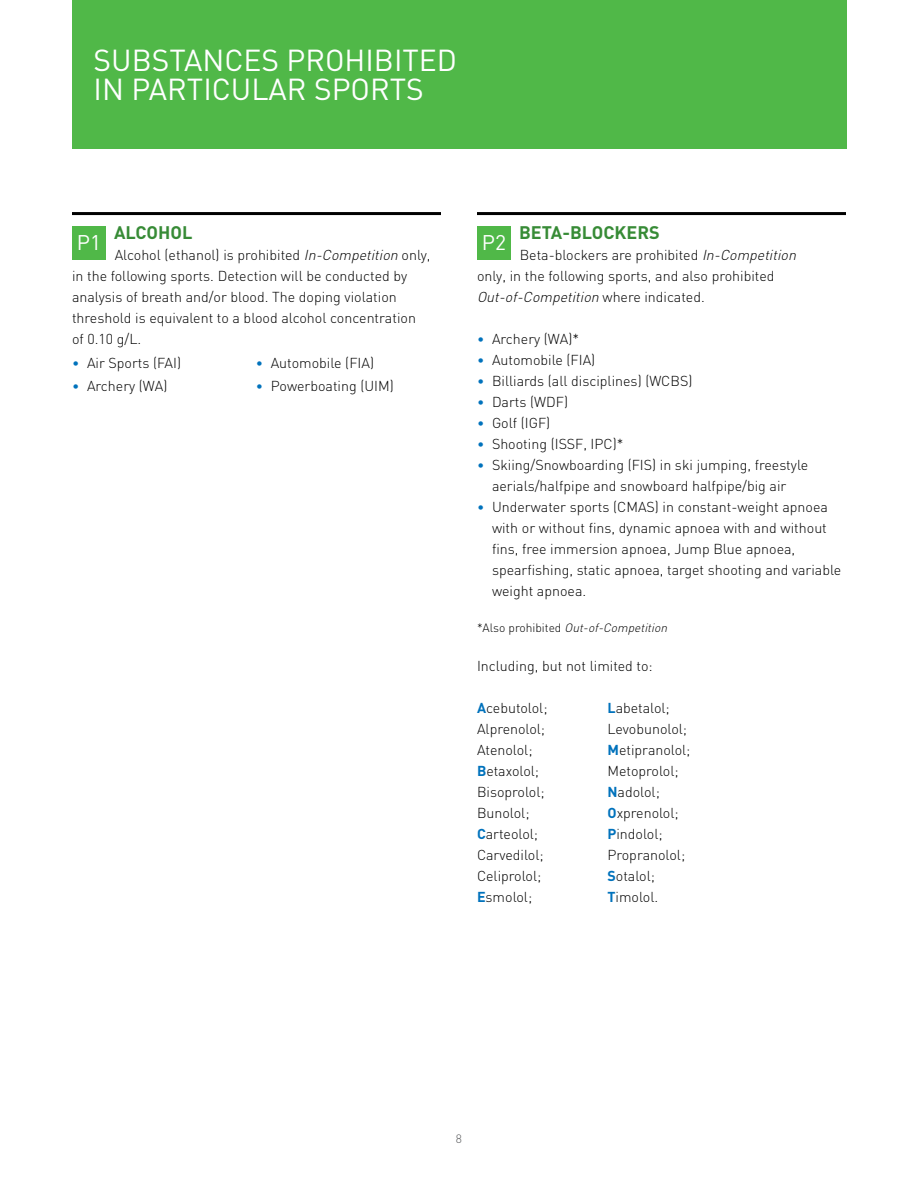
<style>
.page{position:relative;width:918px;height:1188px;background:#fff}
.page>*{position:absolute;margin:0;border:0;box-sizing:border-box;transform-origin:0 0}
.t1{font:30px/28.5px "DIN";color:#fff}
.t2{font:21px "DIN";color:#fff}
.t3{font:700 18px "DIN";color:#378b36}
.t4{font:300 14.25px/21px "DIN";color:#000}
.t5{font:italic 300 12px "DIN";color:#000}
.t6{font:300 12px "DIN";color:#58595b}
.s1{font-style:italic}
.s2{font-size:13.5px;color:#0072bc}
.s3{font-style:normal}
.s4{font-weight:700;color:#0072bc}
</style>
<div class="page">
<div style="left:72px;top:0;width:774px;height:148px;background:#50b848"></div>
<hr style="left:72px;top:212px;width:369px;height:3px;background:#000">
<div style="left:72px;top:226px;width:34px;height:34px;background:#50b848"></div>
<hr style="left:477px;top:212px;width:369px;height:3px;background:#000">
<div style="left:477px;top:226px;width:34px;height:34px;background:#50b848"></div>
<h1 class="t1" style="left:94px;top:46px;width:365px">SUBSTANCES PROHIBITED<br>IN PARTICULAR SPORTS</h1>
<p class="t3" style="left:114px;top:221px;width:80px">ALCOHOL</p>
<p class="t4" style="left:72px;top:244px;width:360px;text-indent:43px">Alcohol (ethanol) is prohibited <span class="s1">In-Competition</span> only, in the following sports. Detection will be conducted by analysis of breath and/or blood. The doping violation threshold is equivalent to a blood alcohol concentration of 0.10 g/L.</p>
<p class="t4" style="left:72px;top:352px;width:111px"><span class="s2">•</span> Air Sports (FAI)</p>
<p class="t4" style="left:256px;top:352px;width:120px"><span class="s2">•</span> Automobile (FIA)</p>
<p class="t4" style="left:72px;top:375px;width:97px"><span class="s2">•</span> Archery (WA)</p>
<p class="t4" style="left:256px;top:375px;width:140px"><span class="s2">•</span> Powerboating (UIM)</p>
<h2 class="t2" style="left:77px;top:229px;width:26px">P1</h2>
<p class="t3" style="left:519px;top:221px;width:142px">BETA-BLOCKERS</p>
<p class="t4" style="left:477px;top:244px;width:324px;text-indent:43px">Beta-blockers are prohibited <span class="s1">In-Competition </span>only, in the following sports, and also prohibited<br><span class="s1">Out-of-Competition</span> w h e re i n d i c a t e d .</p>
<p class="t4" style="left:477px;top:328px;width:104px"><span class="s2">•</span> Archery (WA)*</p>
<p class="t4" style="left:477px;top:349px;width:120px"><span class="s2">•</span> Automobile (FIA)</p>
<p class="t4" style="left:477px;top:370px;width:217px"><span class="s2">•</span> Billiards (all disciplines) (WCBS)</p>
<p class="t4" style="left:477px;top:391px;width:93px"><span class="s2">•</span> Darts (WDF)</p>
<p class="t4" style="left:477px;top:412px;width:75px"><span class="s2">•</span> Golf (IGF)</p>
<p class="t4" style="left:477px;top:433px;width:148px"><span class="s2">•</span> Shooting (ISSF, IPC)*</p>
<p class="t4" style="left:477px;top:454px;width:333px;text-align:center"><span class="s2">•</span> Skiing/Snowboarding (FIS) in ski jumping, freestyle aerials/halfpipe and snowboard halfpipe/big air</p>
<p class="t4" style="left:492px;top:496px;width:351px;text-indent:-15px"><span class="s2">•</span> Underwater sports (CMAS) in constant-weight apnoea with or without fins, dynamic apnoea with and without fins, free immersion apnoea, Jump Blue apnoea, spearfishing, static apnoea, target shooting and variable weight apnoea.</p>
<p class="t5" style="left:477px;top:620px;width:195px"><span class="s3">*A ls o p ro h i b i t e d</span> Out-of-Competition</p>
<h2 class="t2" style="left:482px;top:229px;width:26px">P2</h2>
<p class="t4" style="left:477px;top:655px;width:177px">Including, but not limited to:</p>
<p class="t4" style="left:477px;top:697px;width:72px"><span class="s4">A</span>cebutolol;<br>Alprenolol;<br>Atenolol;<br><span class="s4">B</span>etaxolol;<br>Bisoprolol;<br>Bunolol;<br><span class="s4">C</span>arteolol;<br>Carvedilol;<br>Celiprolol;<br><span class="s4">E</span>smolol;</p>
<p class="t4" style="left:608px;top:697px;width:84px"><span class="s4">L</span>abetalol;<br>Levobunolol;<br><span class="s4">M</span>etipranolol;<br>Metoprolol;<br><span class="s4">N</span>adolol;<br><span class="s4">O</span>xprenolol;<br><span class="s4">P</span>indolol;<br>Propranolol;<br><span class="s4">S</span>otalol;<br><span class="s4">T</span>imolol.</p>
<p class="t6" style="left:456px;top:1131px;width:8px">8</p>
</div>
